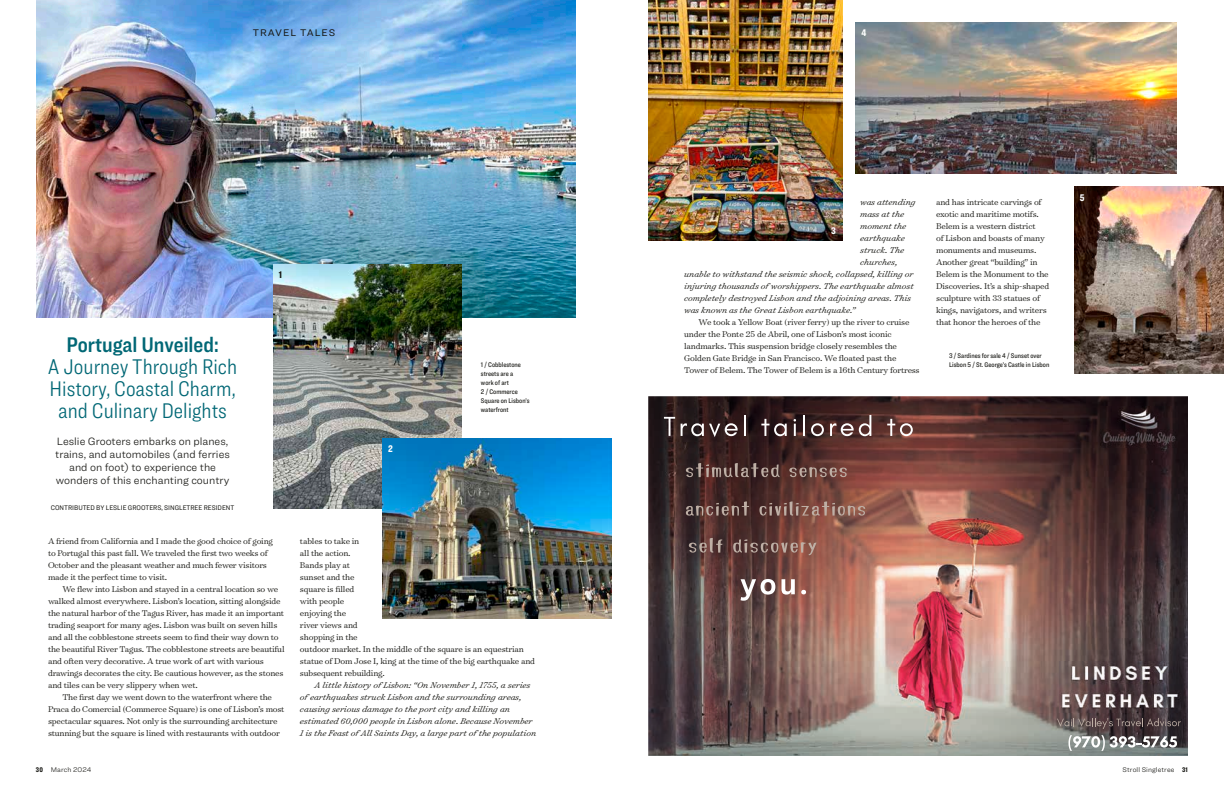
<style>
.page{position:relative;width:1224px;height:792px;background:#fff}
.page>*{position:absolute;margin:0;border:0;box-sizing:border-box;transform-origin:0 0}
.t1{font:300 22px/22px "Ringside Condensed";color:#006775;text-align:center}
.t2{font:22px "Ringside Condensed Semi";color:#006775}
.t3{font:300 11px/13px "Ringside";color:#171713;text-align:center}
.t4{font:10px "Ringside";letter-spacing:.1em;color:#171713}
.t5{font:900 10px "Ringside Compressed";color:#fff}
.t6{font:900 10px "Ringside Compressed";color:#171713}
.t7{font:300 9.5px/12px "Surveyor Text";letter-spacing:-.02em;color:#171713}
.t8{font:italic 300 9.5px/12px "Surveyor Text";color:#171713}
.t9{font:500 7px/9px "Ringside Condensed";color:#171713}
.t10{font:7px "Ringside Narrow";color:#171713}
.t11{font:300 7px "Ringside";letter-spacing:.015em;color:#171713}
.s1{font-family:"Ringside Compressed";font-weight:900}
</style>
<div class="page">
<img style="left:36px;top:0;width:540px;height:317px">
<img style="left:648px;top:396px;width:540px;height:360px">
<img style="left:1101px;top:406px;width:76px;height:42px">
<img style="left:1059px;top:662px;width:123px;height:50px">
<svg style="left:1057px;top:718px;width:124px;height:11px"></svg>
<svg style="left:1068px;top:735px;width:109px;height:16px"></svg>
<svg style="left:664px;top:417px;width:11px;height:19px"></svg>
<svg style="left:681px;top:423px;width:57px;height:14px"></svg>
<hr style="left:744px;top:415px;width:2px;height:21px;background:#fff">
<svg style="left:761px;top:419px;width:26px;height:17px"></svg>
<svg style="left:794px;top:419px;width:2px;height:17px"></svg>
<hr style="left:803px;top:415px;width:2px;height:21px;background:#fff">
<svg style="left:811px;top:423px;width:13px;height:13px"></svg>
<svg style="left:830px;top:415px;width:41px;height:21px"></svg>
<svg style="left:887px;top:419px;width:26px;height:17px"></svg>
<svg style="left:689px;top:538px;width:128px;height:17px;background:#74544e"></svg>
<svg style="left:741px;top:579px;width:34px;height:22px"></svg>
<svg style="left:781px;top:579px;width:14px;height:16px"></svg>
<svg style="left:801px;top:590px;width:5px;height:4px"></svg>
<svg style="left:686px;top:501px;width:179px;height:15px;background:#78564f"></svg>
<svg style="left:686px;top:463px;width:161px;height:14px;background:#684c47"></svg>
<img style="left:274px;top:264px;width:188px;height:244px">
<img style="left:856px;top:22px;width:320px;height:151px">
<img style="left:648px;top:0;width:194px;height:240px">
<img style="left:382px;top:438px;width:230px;height:180px">
<img style="left:1074px;top:187px;width:150px;height:187px">
<p class="t4" style="left:253px;top:25px;width:84px">TRAVEL TALES</p>
<p class="t6" style="left:279px;top:268px;width:5px">1</p>
<h1 class="t2" style="left:66px;top:329px;width:154px">Portugal Unveiled:</h1>
<h1 class="t1" style="left:48px;top:355px;width:191px">A Journey Through Rich<br>History, Coastal Charm, and Culinary Delights</h1>
<p class="t3" style="left:55px;top:435px;width:176px">Leslie Grooters embarks on planes, trains, and automobiles (and ferries and on foot) to experience the wonders of this enchanting country</p>
<p class="t10" style="left:51px;top:502px;width:185px">CONTRIBUTED BY LESLIE GROOTERS, SINGLETREE RESIDENT</p>
<p class="t7" style="left:48px;top:535px;width:226px">A friend from California and I made the good choice of going to Portugal this past fall. We traveled the first two weeks of October and the pleasant weather and much fewer visitors made it the perfect time to visit.</p>
<p class="t7" style="left:48px;top:583px;width:238px;text-indent:14px">We flew into Lisbon and stayed in a central location so we walked almost everywhere. Lisbon’s location, sitting alongside the natural harbor of the Tagus River, has made it an important trading seaport for many ages. Lisbon was built on seven hills and all the cobblestone streets seem to find their way down to the beautiful River Tagus. The cobblestone streets are beautiful and often very decorative. A true work of art with various drawings decorates the city. Be cautious however, as the stones and tiles can be very slippery when wet.</p>
<p class="t7" style="left:48px;top:691px;width:238px;text-indent:14px">The first day we went down to the waterfront where the Praca do Comercial (Commerce Square) is one of Lisbon’s most spectacular squares. Not only is the surrounding architecture stunning but the square is lined with restaurants with outdoor</p>
<p class="t5" style="left:388px;top:442px;width:6px">2</p>
<p class="t9" style="left:481px;top:360px;width:50px">1 / Cobblestone streets are a<br>work of art<br>2 / Commerce<br>Square on Lisbon’s waterfront</p>
<p class="t7" style="left:300px;top:535px;width:237px">tables to take in<br>all the action.<br>Bands play at<br>sunset and the<br>square is filled<br>with people<br>enjoying the<br>river views and<br>shopping in the<br>outdoor market. In the middle of the square is an equestrian statue of Dom Jose I, king at the time of the big earthquake and subsequent rebuilding.</p>
<p class="t8" style="left:300px;top:678px;width:238px;text-indent:14px">A little history of Lisbon: “On November 1, 1755, a series of earthquakes struck Lisbon and the surrounding areas, causing serious damage to the port city and killing an estimated 60,000 people in Lisbon alone. Because November 1 is the Feast of All Saints Day, a large part of the population</p>
<p class="t5" style="left:861px;top:26px;width:6px">4</p>
<p class="t8" style="left:860px;top:196px;width:57px">was attending</p>
<p class="t8" style="left:860px;top:208px;width:45px">mass at the</p>
<p class="t8" style="left:860px;top:220px;width:47px">moment the</p>
<p class="t8" style="left:860px;top:232px;width:46px">earthquake</p>
<p class="t8" style="left:860px;top:244px;width:46px">struck. The</p>
<p class="t8" style="left:860px;top:256px;width:39px">churches,</p>
<p class="t8" style="left:684px;top:268px;width:231px">unable to withstand the seismic shock, collapsed, killing or</p>
<p class="t8" style="left:684px;top:280px;width:231px">injuring thousands of worshippers. The earthquake almost</p>
<p class="t8" style="left:684px;top:292px;width:228px">completely destroyed Lisbon and the adjoining areas. This</p>
<p class="t8" style="left:684px;top:304px;width:173px">was known as the Great Lisbon earthquake.”</p>
<p class="t7" style="left:684px;top:316px;width:237px;text-indent:14px">We took a Yellow Boat (river ferry) up the river to cruise under the Ponte 25 de Abril, one of Lisbon’s most iconic landmarks. This suspension bridge closely resembles the Golden Gate Bridge in San Francisco. We floated past the Tower of Belem. The Tower of Belem is a 16th Century fortress</p>
<p class="t5" style="left:831px;top:224px;width:6px">3</p>
<p class="t7" style="left:936px;top:196px;width:115px">and has intricate carvings of exotic and maritime motifs.<br>Belem is a western district<br>of Lisbon and boasts of many monuments and museums.<br>Another great “building” in<br>Belem is the Monument to the<br>Discoveries. It’s a ship-shaped sculpture with 33 statues of kings, navigators, and writers that honor the heroes of the</p>
<p class="t9" style="left:949px;top:351px;width:102px">3 / Sardines for sale 4 / Sunset over<br>Lisbon 5 / St. George’s Castle in Lisbon</p>
<p class="t5" style="left:1080px;top:190px;width:6px">5</p>
<p class="t11" style="left:36px;top:764px;width:57px"><span class="s1">30</span> March 2024</p>
<p class="t11" style="left:1122px;top:764px;width:67px">Stroll Singletree <span class="s1">31</span></p>
</div>
